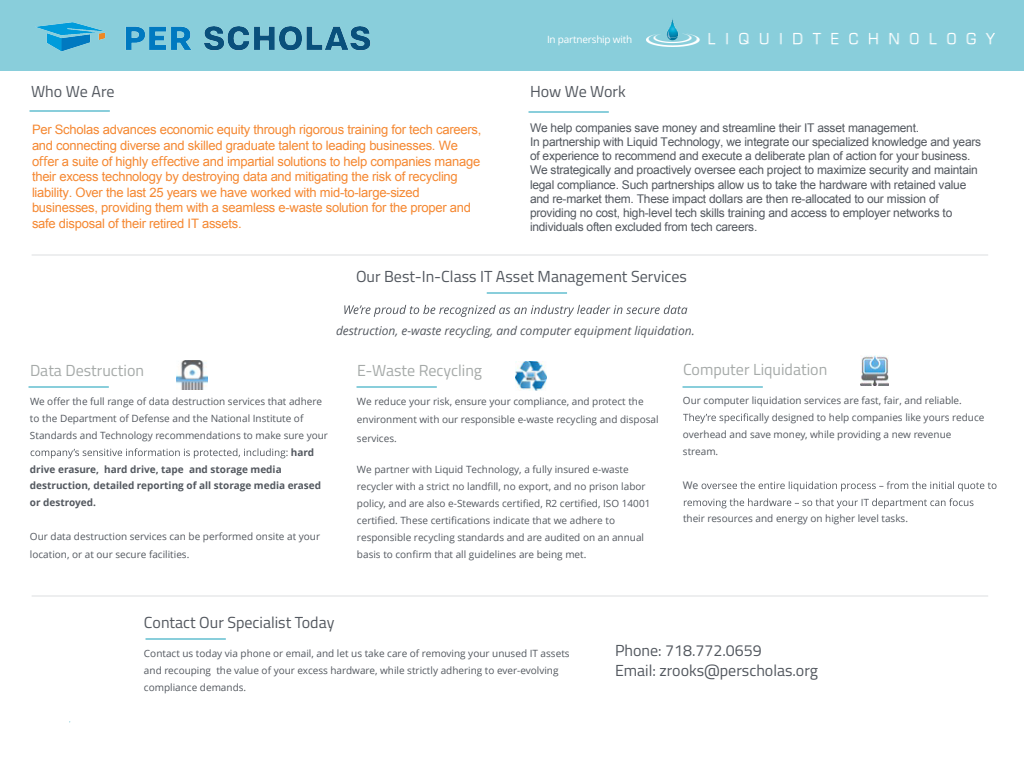
<style>
.page{position:relative;width:1024px;height:768px;background:#fff}
.page>*{position:absolute;margin:0;border:0;box-sizing:border-box;transform-origin:0 0}
.t1{font:16px/19.2px "Titillium Web";color:#53585f}
.t2{font:16px "Titillium Web";color:#a6aaa9}
.t3{font:13px/15.6px "Arial";letter-spacing:-.02em;color:#f58832}
.t4{font:12px/14.1px "Arial";letter-spacing:-.02em;color:#53585f}
.t5{font:italic 12px "Open Sans";color:#53585f}
.t6{font:10.5px "Open Sans";color:#53585f}
.t7{font:10px/17px "Open Sans";color:#53585f}
.t8{font:700 10px/16px "Open Sans";color:#53585f}
.t9{font:10px "Open Sans";letter-spacing:-.02em;color:#fff}
.s1{font-family:"Open Sans"}
</style>
<div class="page">
<hr style="left:30px;top:110px;width:80px;height:2px;background:#89cedb">
<svg style="left:344px;top:305px;width:343px;height:12px"></svg>
<svg style="left:53px;top:397px;width:8px;height:8px"></svg>
<svg style="left:31px;top:448px;width:257px;height:10px"></svg>
<svg style="left:683px;top:413px;width:65px;height:10px"></svg>
<svg style="left:702px;top:481px;width:295px;height:10px"></svg>
<svg style="left:684px;top:498px;width:290px;height:10px"></svg>
<img style="left:176px;top:360px;width:32px;height:30px">
<img style="left:515px;top:361px;width:32px;height:30px">
<img style="left:860px;top:355px;width:29px;height:31px">
<div style="left:0;top:0;width:1024px;height:71px;background:#89cedb"></div>
<img style="left:646px;top:19px;width:348px;height:28px">
<hr style="left:32px;top:255px;width:956px;height:1px;background:#dcdee0">
<hr style="left:32px;top:596px;width:956px;height:1px;background:#dcdee0">
<hr style="left:529px;top:111px;width:80px;height:2px;background:#89cedb">
<hr style="left:29px;top:386px;width:80px;height:2px;background:#89cedb">
<hr style="left:357px;top:386px;width:80px;height:2px;background:#89cedb">
<hr style="left:683px;top:386px;width:80px;height:2px;background:#89cedb">
<hr style="left:146px;top:638px;width:80px;height:2px;background:#89cedb">
<hr style="left:487px;top:292px;width:80px;height:2px;background:#89cedb">
<img style="left:37px;top:22px;width:333px;height:29px">
<p class="t9" style="left:547px;top:33px;width:87px">In partnership with</p>
<h1 class="t1" style="left:31px;top:81px;width:85px">Who We Are</h1>
<p class="t3" style="left:32px;top:122px;width:451px">Per Scholas advances economic equity through rigorous training for tech careers, and connecting diverse and skilled graduate talent to leading businesses. We o<span class="s1">ff</span>er a suite of highly e<span class="s1">ff</span>ective and impartial solutions to help companies manage their excess technology by destroying data and mitigating the risk of recycling liability. Over the last 25 years we have worked with mid-to-large-sized businesses, providing them with a seamless e-waste solution for the proper and safe disposal of their retired IT assets.</p>
<p class="t4" style="left:530px;top:121px;width:453px">We help companies save money and streamline their IT asset management.<br>In partnership with Liquid Technology, we integrate our specialized knowledge and years of experience to recommend and execute a deliberate plan of action for your business.<br>We strategically and proactively oversee each project to maximize security and maintain legal compliance. Such partnerships allow us to take the hardware with retained value and re-market them. These impact dollars are then re-allocated to our mission of providing no cost, high-level tech skills training and access to employer networks to individuals often excluded from tech careers.</p>
<h1 class="t1" style="left:530px;top:81px;width:97px">How We Work</h1>
<h1 class="t1" style="left:356px;top:266px;width:332px">Our Best-In-Class IT Asset Management Services</h1>
<p class="t5" style="left:336px;top:322px;width:360px">destruction, e-waste recycling, and computer equipment liquidation.</p>
<h1 class="t2" style="left:30px;top:359px;width:116px">Data Destruction</h1>
<h1 class="t2" style="left:357px;top:359px;width:127px">E-Waste Recycling</h1>
<h1 class="t2" style="left:683px;top:358px;width:146px">Computer Liquidation</h1>
<p class="t7" style="left:30px;top:393px;width:299px">We o er the full range of data destruction services that adhere to the Department of Defense and the National Institute of<br>Standards and Technology recommendations to make sure your</p>
<p class="t8" style="left:291px;top:444px;width:25px">hard</p>
<p class="t8" style="left:30px;top:461px;width:293px">drive erasure, hard drive, tape and storage media destruction, detailed reporting of all storage media erased</p>
<p class="t8" style="left:30px;top:494px;width:67px">or destroyed.</p>
<p class="t7" style="left:30px;top:527px;width:292px;line-height:18px">Our data destruction services can be performed onsite at your location, or at our secure facilities.</p>
<h1 class="t1" style="left:144px;top:612px;width:192px">Contact Our Specialist Today</h1>
<p class="t7" style="left:357px;top:392px;width:303px;line-height:18px">We reduce your risk, ensure your compliance, and protect the environment with our responsible e-waste recycling and disposal</p>
<p class="t7" style="left:357px;top:430px;width:41px">services.</p>
<p class="t7" style="left:357px;top:461px;width:295px">We partner with Liquid Technology, a fully insured e-waste recycler with a strict no landfill, no export, and no prison labor policy, and are also e-Stewards certified, R2 certified, ISO 14001 certified. These certifications indicate that we adhere to responsible recycling standards and are audited on an annual basis to confirm that all guidelines are being met.</p>
<p class="t7" style="left:683px;top:392px;width:280px">Our computer liquidation services are fast, fair, and reliable.</p>
<p class="t7" style="left:749px;top:409px;width:237px">cally designed to help companies like yours reduce</p>
<p class="t7" style="left:683px;top:426px;width:270px">overhead and save money, while providing a new revenue</p>
<p class="t7" style="left:683px;top:443px;width:37px">stream.</p>
<p class="t6" style="left:683px;top:478px;width:17px">We</p>
<p class="t7" style="left:683px;top:510px;width:227px">their resources and energy on higher level tasks.</p>
<p class="t7" style="left:144px;top:645px;width:427px">Contact us today via phone or email, and let us take care of removing your unused IT assets and recouping the value of your excess hardware, while strictly adhering to ever-evolving compliance demands.</p>
<h1 class="t1" style="left:615px;top:640px;width:205px">Phone: 718.772.0659<br>Email: zrooks@perscholas.org</h1>
</div>
